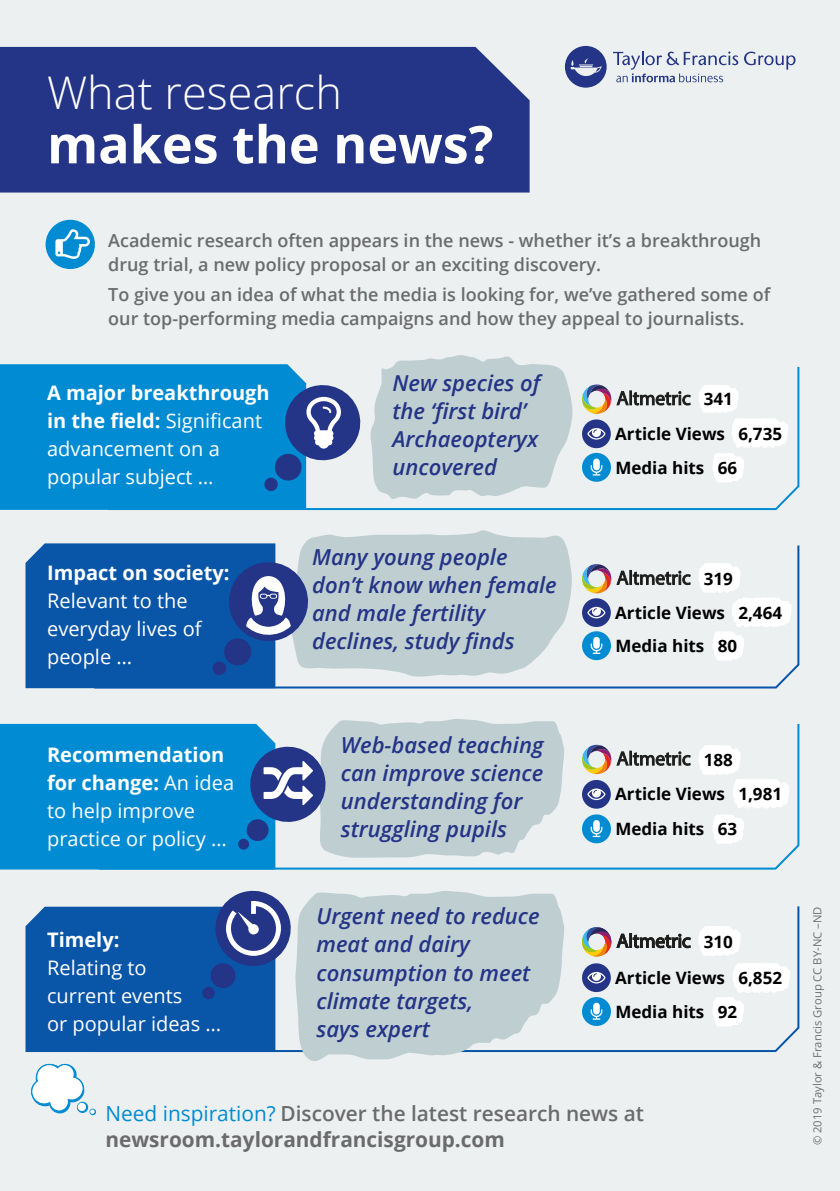
<style>
.page{position:relative;width:840px;height:1191px;background:#fff}
.page>*{position:absolute;margin:0;border:0;box-sizing:border-box;transform-origin:0 0}
.t1{font:700 52px "Open Sans";color:#fff}
.t2{font:300 45px "Open Sans";color:#fff}
.t3{font:italic 600 22px/28px "Open Sans";color:#243486}
.t4{font:700 20.8px/26px "Open Sans";color:#6b6b6b}
.t5{font:20px/28px "Open Sans";color:#fff}
.t6{font:700 20px "Open Sans";color:#fff}
.t7{font:600 18px/24px "Open Sans";color:#6b6b6b}
.t8{font:700 17px/34.2px "Open Sans";color:#000}
.t9{font:11.2px "Open Sans";color:#706f6f}
.s1{font-weight:700}
.s2{font-weight:400;color:#008bd2}
.s3{font-weight:600}
</style>
<div class="page">
<div style="left:0;top:0;width:839px;height:1191px;background:#ecf0f1"></div>
<div style="left:0;top:47px;width:529px;height:145px;background:#243486"></div>
<div style="left:46px;top:220px;width:49px;height:49px;background:#008bd2;border-radius:50%"></div>
<svg style="left:55px;top:229px;width:35px;height:30px"></svg>
<svg style="left:31px;top:1063px;width:65px;height:52px"></svg>
<div style="left:78px;top:1102px;width:8px;height:9px;background:#fff;border-radius:50%"></div>
<svg style="left:97px;top:723px;width:703px;height:147px"></svg>
<svg style="left:95px;top:906px;width:705px;height:147px"></svg>
<svg style="left:294px;top:891px;width:271px;height:170px;background:#c4d2d5"></svg>
<svg style="left:92px;top:545px;width:708px;height:144px"></svg>
<svg style="left:305px;top:530px;width:268px;height:149px;background:#c4d3d5"></svg>
<svg style="left:25px;top:543px;width:286px;height:145px;background:#2462ab"></svg>
<svg style="left:108px;top:366px;width:692px;height:145px"></svg>
<div style="left:0;top:364px;width:306px;height:146px;background:#008bd2"></div>
<div style="left:264px;top:477px;width:13px;height:14px;background:#243486;border-radius:50%"></div>
<svg style="left:274px;top:454px;width:27px;height:26px"></svg>
<svg style="left:0;top:719px;width:564px;height:150px;background:#67add2"></svg>
<svg style="left:25px;top:890px;width:270px;height:162px;background:#316bb0"></svg>
<svg style="left:746px;top:366px;width:44px;height:139px"></svg>
<svg style="left:632px;top:366px;width:114px;height:139px"></svg>
<svg style="left:579px;top:384px;width:111px;height:100px"></svg>
<div style="left:592px;top:558px;width:11px;height:107px;background:#ecf0f1"></div>
<svg style="left:616px;top:453px;width:114px;height:111px"></svg>
<svg style="left:765px;top:505px;width:27px;height:365px"></svg>
<svg style="left:655px;top:506px;width:117px;height:180px"></svg>
<svg style="left:579px;top:564px;width:111px;height:98px"></svg>
<svg style="left:616px;top:635px;width:114px;height:110px"></svg>
<svg style="left:674px;top:687px;width:117px;height:183px"></svg>
<svg style="left:579px;top:745px;width:111px;height:100px"></svg>
<svg style="left:616px;top:815px;width:114px;height:55px"></svg>
<svg style="left:579px;top:906px;width:213px;height:147px"></svg>
<svg style="left:564px;top:46px;width:42px;height:42px"></svg>
<svg style="left:744px;top:52px;width:51px;height:18px"></svg>
<svg style="left:613px;top:51px;width:124px;height:31px"></svg>
<svg style="left:280px;top:355px;width:293px;height:146px"></svg>
<h2 class="t2" style="left:47px;top:67px;width:296px">What research</h2>
<h1 class="t1" style="left:47px;top:123px;width:447px">makes the news?</h1>
<p class="t7" style="left:108px;top:230px;width:654px">Academic research often appears in the news - whether it’s a breakthrough drug trial, a new policy proposal or an exciting discovery.</p>
<p class="t7" style="left:108px;top:284px;width:663px">To give you an idea of what the media is looking for, we’ve gathered some of our top-performing media campaigns and how they appeal to journalists.</p>
<p class="t5" style="left:47px;top:378px;width:224px"><span class="s1">A major breakthrough in the field:</span> Significant advancement on a popular subject …</p>
<p class="t3" style="left:392px;top:371px;width:149px">New species of the ‘first bird’<br>Archaeopteryx uncovered</p>
<p class="t6" style="left:47px;top:565px;width:184px">Impact on society:</p>
<p class="t5" style="left:47px;top:589px;width:156px">Relevant to the everyday lives of people …</p>
<p class="t3" style="left:312px;top:545px;width:246px">Many young people don’t know when female and male fertility declines, study finds</p>
<p class="t5" style="left:47px;top:743px;width:188px"><span class="s1">Recommendation for change:</span> An idea to help improve practice or policy …</p>
<p class="t3" style="left:341px;top:733px;width:204px">Web-based teaching can improve science understanding for struggling pupils</p>
<p class="t6" style="left:47px;top:931px;width:74px">Timely:</p>
<p class="t5" style="left:47px;top:955px;width:175px">Relating to<br>current events<br>or popular ideas …</p>
<p class="t3" style="left:316px;top:904px;width:225px">Urgent need to reduce meat and dairy consumption to meet climate targets,<br>says expert</p>
<p class="t8" style="left:615px;top:384px;width:168px;text-indent:88px">341<br>Article Views 6,735<br>Media hits 66</p>
<p class="t8" style="left:615px;top:563px;width:168px;line-height:33.6px;text-indent:88px">319<br>Article Views 2,464</p>
<p class="t8" style="left:615px;top:630px;width:123px">Media hits 80</p>
<p class="t8" style="left:615px;top:744px;width:168px;text-indent:88px">188<br>Article Views 1,981</p>
<p class="t8" style="left:615px;top:813px;width:123px">Media hits 63</p>
<p class="t8" style="left:615px;top:925px;width:168px;line-height:35.6px;text-indent:88px">310<br>Article Views 6,852</p>
<p class="t8" style="left:703px;top:926px;width:31px">249</p>
<p class="t8" style="left:615px;top:996px;width:123px">Media hits 92</p>
<p class="t4" style="left:105px;top:1102px;width:539px"><span class="s2">Need inspiration?</span> <span class="s3">Discover the latest research news at </span>newsroom.taylorandfrancisgroup.com</p>
<p class="t9" style="left:812px;top:1145px;width:240px;rotate:-90deg">© 2019 Taylor &amp; Francis Group CC BY-NC –ND</p>
</div>
